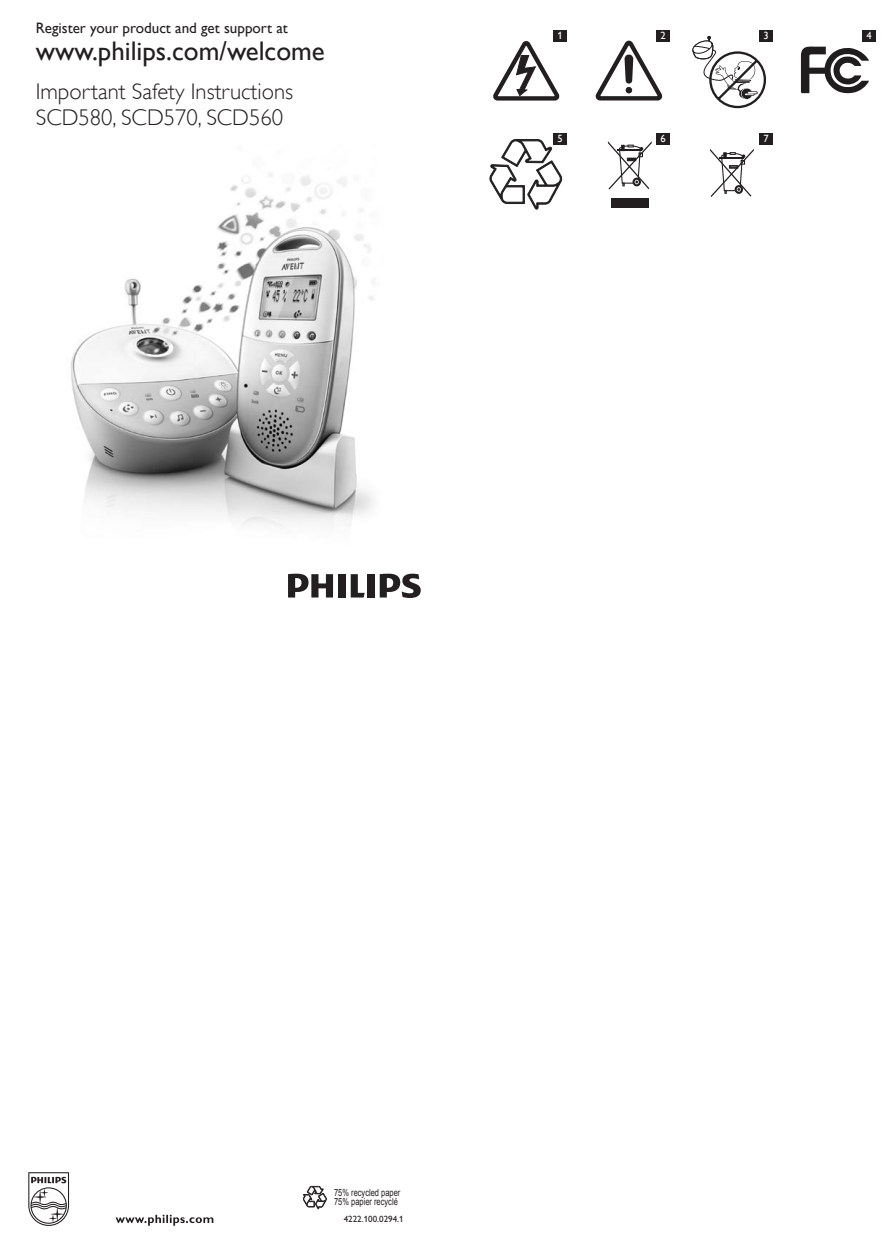
<style>
.page{position:relative;width:893px;height:1259px;background:#fff}
.page>*{position:absolute;margin:0;border:0;box-sizing:border-box;transform-origin:0 0}
.t1{font:26.85px "Gill Sans Alt One WGL";color:#231f20}
.t2{font:22.65px/25.2px "Gill Sans Alt One WGL Light";color:#231f20}
.t3{font:15.15px "Gill Sans Alt One WGL";color:#231f20}
.t4{font:10.5px "Gill Sans Alt One WGL";color:#fff}
.t5{font:9.75px/9px "Arial";color:#231f20;scale:.77 1}
.t6{font:9px "Gill Sans Alt One WGL";color:#231f20}
</style>
<div class="page">
<svg style="left:493px;top:41px;width:67px;height:60px"></svg>
<div style="left:553px;top:30px;width:14px;height:11px;background:#231f20"></div>
<svg style="left:595px;top:41px;width:67px;height:59px"></svg>
<div style="left:656px;top:30px;width:14px;height:11px;background:#231f20"></div>
<svg style="left:692px;top:36px;width:75px;height:73px"></svg>
<div style="left:759px;top:30px;width:14px;height:11px;background:#231f20"></div>
<svg style="left:801px;top:47px;width:68px;height:46px"></svg>
<div style="left:862px;top:30px;width:14px;height:11px;background:#231f20"></div>
<svg style="left:489px;top:139px;width:74px;height:71px"></svg>
<div style="left:553px;top:133px;width:14px;height:11px;background:#231f20"></div>
<div style="left:611px;top:198px;width:38px;height:9px;background:#231f20"></div>
<svg style="left:608px;top:141px;width:44px;height:48px"></svg>
<div style="left:656px;top:133px;width:14px;height:11px;background:#231f20"></div>
<svg style="left:710px;top:149px;width:44px;height:48px"></svg>
<div style="left:759px;top:133px;width:14px;height:11px;background:#231f20"></div>
<svg style="left:28px;top:1172px;width:41px;height:54px"></svg>
<svg style="left:116px;top:1214px;width:97px;height:11px"></svg>
<svg style="left:303px;top:1185px;width:24px;height:24px"></svg>
<img style="left:71px;top:173px;width:303px;height:355px">
<svg style="left:351px;top:574px;width:14px;height:23px"></svg>
<div style="left:338px;top:574px;width:7px;height:23px;background:#231f20"></div>
<div style="left:367px;top:574px;width:7px;height:23px;background:#231f20"></div>
<svg style="left:380px;top:573px;width:41px;height:25px"></svg>
<svg style="left:288px;top:573px;width:45px;height:24px"></svg>
<p class="t3" style="left:36px;top:17px;width:254px">Register your product and get support at</p>
<p class="t1" style="left:36px;top:32px;width:291px">www.philips.com/welcome</p>
<p class="t2" style="left:36px;top:79px;width:259px">Important Safety Instructions<br>SCD580, SCD570, SCD560</p>
<p class="t4" style="left:558px;top:28px;width:7px">1</p>
<p class="t4" style="left:660px;top:28px;width:7px">2</p>
<p class="t4" style="left:763px;top:28px;width:7px">3</p>
<p class="t4" style="left:866px;top:28px;width:7px">4</p>
<p class="t4" style="left:558px;top:131px;width:7px">5</p>
<p class="t4" style="left:660px;top:131px;width:7px">6</p>
<p class="t4" style="left:763px;top:131px;width:7px">7</p>
<p class="t5" style="left:334px;top:1187px;width:88px">75% recycled paper<br>75% papier recyclé</p>
<p class="t6" style="left:344px;top:1212px;width:61px">4222.100.0294.1</p>
</div>
